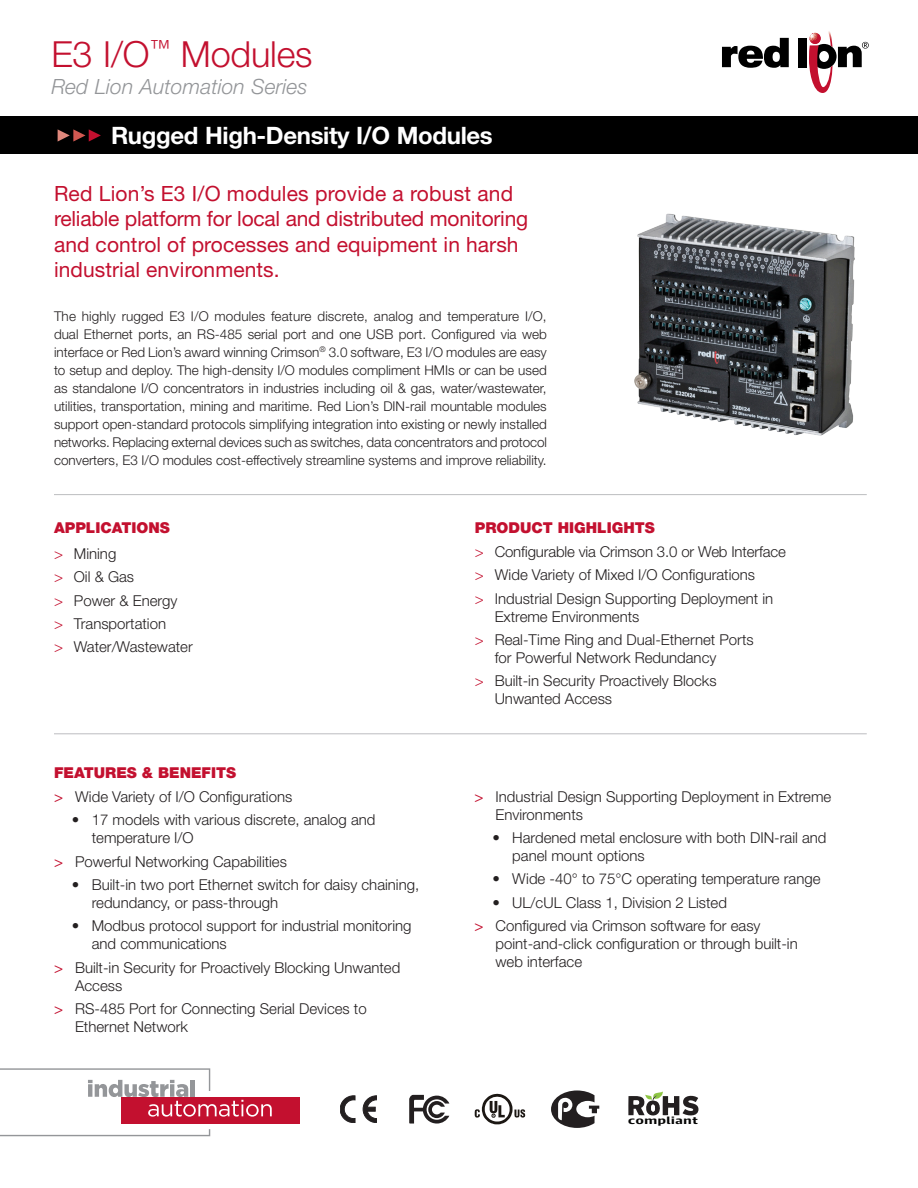
<style>
.page{position:relative;width:918px;height:1188px;background:#fff}
.page>*{position:absolute;margin:0;border:0;box-sizing:border-box;transform-origin:0 0}
.Page_1_Header_-_Prod{font:300 36px "Helvetica Neue LT Std";letter-spacing:-.005em;color:#c3102f}
.Page_1_-_Header_Blac{font:700 24px "Helvetica Neue LT Std";letter-spacing:-.015em;color:#fff}
.Heading{font:21px/25.5px "Helvetica Neue LT Std";letter-spacing:.005em;color:#c3102f}
.Page_1_-_Series_Name{font:italic 300 21px "Helvetica Neue LT Std";letter-spacing:.005em;color:#939598}
.t1{font:300 15px/18px "Helvetica Neue LT Std";color:#231f20}
.Page_1_-_Sm_Header{font:900 15px "Helvetica Neue LT Std";color:#c3102f}
.Heading-2{font:300 13.5px/18px "Helvetica Neue LT Std";color:#231f20;text-align:justify}
.t2{font:700 10.35px "Guardian Agate Sans 1";color:#050504;scale:1.53 1}
.s1{color:#c3102f}
.s2{font-weight:400;color:#c3102f}
</style>
<div class="page">
<div style="left:0;top:117px;width:918px;height:37px;background:#000"></div>
<svg style="left:722px;top:38px;width:67px;height:30px"></svg>
<div style="left:798px;top:38px;width:9px;height:29px;background:#000"></div>
<svg style="left:809px;top:31px;width:60px;height:62px"></svg>
<svg style="left:340px;top:1096px;width:16px;height:27px"></svg>
<svg style="left:362px;top:1096px;width:14px;height:27px"></svg>
<svg style="left:409px;top:1095px;width:40px;height:29px"></svg>
<svg style="left:475px;top:1094px;width:50px;height:30px"></svg>
<svg style="left:551px;top:1090px;width:48px;height:38px"></svg>
<svg style="left:628px;top:1092px;width:70px;height:24px"></svg>
<hr style="left:54px;top:734px;width:813px;height:1px;background:#bcbdc0">
<hr style="left:54px;top:494px;width:813px;height:1px;background:#bcbdc0">
<img style="left:634px;top:213px;width:221px;height:223px">
<svg style="left:58px;top:129px;width:43px;height:13px"></svg>
<div style="left:121px;top:1097px;width:178px;height:27px;background:#c3102f"></div>
<svg style="left:0;top:1129px;width:210px;height:7px"></svg>
<svg style="left:0;top:1068px;width:272px;height:49px"></svg>
<p class="Page_1_Header_-_Prod" style="left:51px;top:32px;width:263px">E3 I/O<sup>™</sup> Modules</p>
<p class="Page_1_-_Series_Name" style="left:51px;top:74px;width:258px">Red Lion Automation Series</p>
<p class="Page_1_-_Header_Blac" style="left:111px;top:120px;width:383px">Rugged High-Density I/O Modules</p>
<p class="Heading" style="left:54px;top:180px;width:476px">Red Lion’s E3 I/O modules provide a robust and reliable platform for local and distributed monitoring and control of processes and equipment in harsh industrial environments.</p>
<p class="Heading-2" style="left:54px;top:307px;width:494px">The highly rugged E3 I/O modules feature discrete, analog and temperature I/O, dual Ethernet ports, an RS-485 serial port and one USB port. Configured via web interface or Red Lion’s award winning Crimson<sup>®</sup> 3.0 software, E3 I/O modules are easy to setup and deploy. The high-density I/O modules compliment HMIs or can be used as standalone I/O concentrators in industries including oil &amp; gas, water/wastewater, utilities, transportation, mining and maritime. Red Lion’s DIN-rail mountable modules support open-standard protocols simplifying integration into existing or newly installed networks. Replacing external devices such as switches, data concentrators and protocol converters, E3 I/O modules cost-effectively streamline systems and improve reliability.</p>
<p class="Page_1_-_Sm_Header" style="left:54px;top:518px;width:117px">APPLICATIONS</p>
<p class="t1" style="left:54px;top:544px;width:64px"><span class="s1">&gt;</span> Mining</p>
<p class="t1" style="left:54px;top:568px;width:82px"><span class="s1">&gt;</span> Oil &amp; Gas</p>
<p class="t1" style="left:54px;top:591px;width:125px"><span class="s1">&gt;</span> Power &amp; Energy</p>
<p class="t1" style="left:54px;top:614px;width:114px"><span class="s1">&gt;</span> Transportation</p>
<p class="t1" style="left:54px;top:638px;width:140px"><span class="s1">&gt;</span> Water/Wastewater</p>
<p class="Page_1_-_Sm_Header" style="left:54px;top:763px;width:184px">FEATURES &amp; BENEFITS</p>
<p class="t1" style="left:54px;top:787px;width:240px"><span class="s2">&gt;</span> Wide Variety of I/O Configurations</p>
<p class="t1" style="left:92px;top:810px;width:285px;text-indent:-20px">• 17 models with various discrete, analog and temperature I/O</p>
<p class="t1" style="left:54px;top:852px;width:234px"><span class="s2">&gt;</span> Powerful Networking Capabilities</p>
<p class="t1" style="left:92px;top:875px;width:329px;text-indent:-20px">• Built-in two port Ethernet switch for daisy chaining, redundancy, or pass-through</p>
<p class="t1" style="left:92px;top:917px;width:321px;text-indent:-20px">• Modbus protocol support for industrial monitoring and communications</p>
<p class="t1" style="left:75px;top:958px;width:327px;text-indent:-21px"><span class="s2">&gt;</span> Built-in Security for Proactively Blocking Unwanted<br>Access</p>
<p class="t1" style="left:75px;top:999px;width:293px;text-indent:-21px"><span class="s2">&gt;</span> RS-485 Port for Connecting Serial Devices to<br>Ethernet Network</p>
<p class="Page_1_-_Sm_Header" style="left:475px;top:518px;width:182px">PRODUCT HIGHLIGHTS</p>
<p class="t1" style="left:475px;top:542px;width:313px"><span class="s1">&gt;</span> Configurable via Crimson 3.0 or Web Interface</p>
<p class="t1" style="left:475px;top:565px;width:282px"><span class="s1">&gt;</span> Wide Variety of Mixed I/O Configurations</p>
<p class="t1" style="left:495px;top:589px;width:280px;text-indent:-20px"><span class="s1">&gt;</span> Industrial Design Supporting Deployment in<br>Extreme Environments</p>
<p class="t1" style="left:495px;top:630px;width:261px;text-indent:-20px"><span class="s1">&gt;</span> Real-Time Ring and Dual-Ethernet Ports for Powerful Network Redundancy</p>
<p class="t1" style="left:495px;top:672px;width:223px;text-indent:-20px"><span class="s1">&gt;</span> Built-in Security Proactively Blocks<br>Unwanted Access</p>
<p class="t1" style="left:496px;top:787px;width:337px;text-indent:-21px"><span class="s2">&gt;</span> Industrial Design Supporting Deployment in Extreme<br>Environments</p>
<p class="t1" style="left:512px;top:828px;width:316px;text-indent:-20px">• Hardened metal enclosure with both DIN-rail and panel mount options</p>
<p class="t1" style="left:492px;top:870px;width:330px">• Wide -40° to 75°C operating temperature range</p>
<p class="t1" style="left:492px;top:893px;width:236px">• UL/cUL Class 1, Division 2 Listed</p>
<p class="t1" style="left:496px;top:917px;width:304px;text-indent:-21px"><span class="s2">&gt;</span> Configured via Crimson software for easy point-and-click configuration or through built-in web interface</p>
<p class="t2" style="left:628px;top:1114px;width:47px">compliant</p>
</div>
